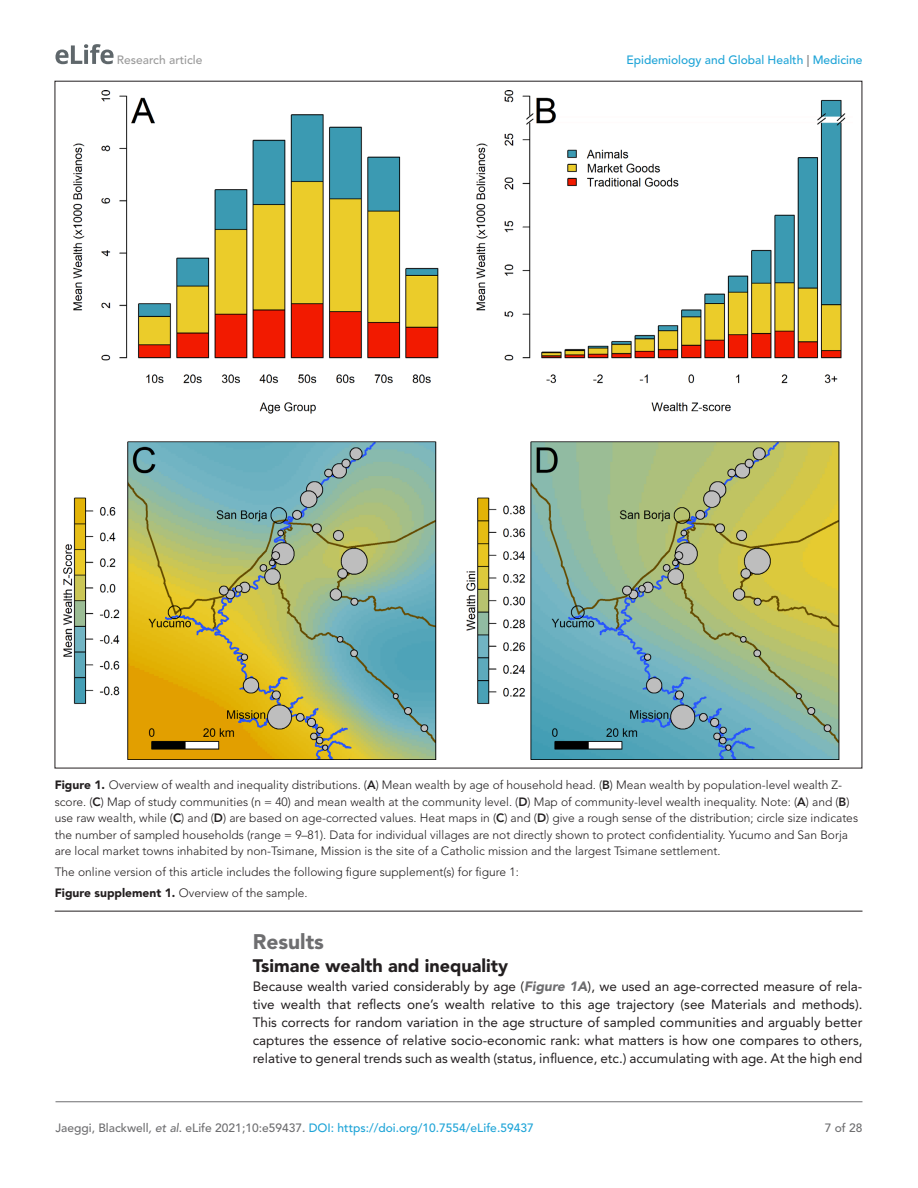
<style>
.page{position:relative;width:918px;height:1188px;background:#fff}
.page>*{position:absolute;margin:0;border:0;box-sizing:border-box;transform-origin:0 0}
.t1{font:900 21px "Avenir LT Std";color:#6e6e70}
.t2{font:900 18px "Avenir LT Std";color:#231f20}
.t3{font:13.5px/18px "Avenir LT Std";color:#231f20;text-align:justify}
.t4{font:300 12px/16.5px "Avenir LT Std";color:#231f20}
.t5{font:500 12px "Avenir LT Std";color:#1ea4d7}
.t6{font:500 12px "Avenir LT Std";color:#9a9a9a}
.t7{font:500 12px "Avenir LT Std";color:#6e6e70}
.s1{color:#6e6e70}
.s2{font-weight:900}
.s3{font-weight:800}
.s4{font-weight:900;font-style:italic;color:#6e6e70}
.s5{font-style:italic;color:#6e6e70}
</style>
<div class="page">
<svg style="left:55px;top:44px;width:59px;height:20px"></svg>
<hr style="left:56px;top:1101px;width:806px;height:1px;background:#6e6e70">
<hr style="left:55px;top:911px;width:807px;height:1px;background:#231f20">
<img style="left:64px;top:90px;width:782px;height:669px">
<p class="t6" style="left:117px;top:53px;width:87px">Research article</p>
<p class="t5" style="left:626px;top:53px;width:238px">Epidemiology and Global Health <span class="s1">|</span> Medicine</p>
<p class="t4" style="left:55px;top:777px;width:805px"><span class="s2">Figure 1.</span> Overview of wealth and inequality distributions. (<span class="s3">A</span>) Mean wealth by age of household head. (<span class="s3">B</span>) Mean wealth by population-level wealth Z&shy;score. (<span class="s3">C</span>) Map of study communities (n = 40) and mean wealth at the community level. (<span class="s3">D</span>) Map of community-level wealth inequality. Note: (<span class="s3">A</span>) and (<span class="s3">B</span>) use raw wealth, while (<span class="s3">C</span>) and (<span class="s3">D</span>) are based on age-corrected values. Heat maps in (<span class="s3">C</span>) and (<span class="s3">D</span>) give a rough sense of the distribution; circle size indicates the number of sampled households (range = 9–81). Data for individual villages are not directly shown to protect confidentiality. Yucumo and San Borja are local market towns inhabited by non-Tsimane, Mission is the site of a Catholic mission and the largest Tsimane settlement.</p>
<p class="t4" style="left:55px;top:862px;width:466px;line-height:21px">The online version of this article includes the following figure supplement(s) for figure 1:<br><span class="s2">Figure supplement 1.</span> Overview of the sample.</p>
<h1 class="t1" style="left:253px;top:929px;width:73px">Results</h1>
<h2 class="t2" style="left:253px;top:954px;width:257px">Tsimane wealth and inequality</h2>
<p class="t3" style="left:253px;top:978px;width:611px">Because wealth varied considerably by age (<span class="s4">Figure 1A</span>), we used an age-corrected measure of rela&shy;tive wealth that reflects one’s wealth relative to this age trajectory (see Materials and methods).<br>This corrects for random variation in the age structure of sampled communities and arguably better captures the essence of relative socio-economic rank: what matters is how one compares to others, relative to general trends such as wealth (status, influence, etc.) accumulating with age. At the high end</p>
<p class="t5" style="left:56px;top:1121px;width:480px"><span class="s1">Jaeggi, Blackwell</span><span class="s5">, et al</span><span class="s1">. eLife 2021;10:e59437.</span> DOI: https://doi.org/10.7554/eLife.59437</p>
<p class="t7" style="left:825px;top:1121px;width:39px">7 of 28</p>
</div>
